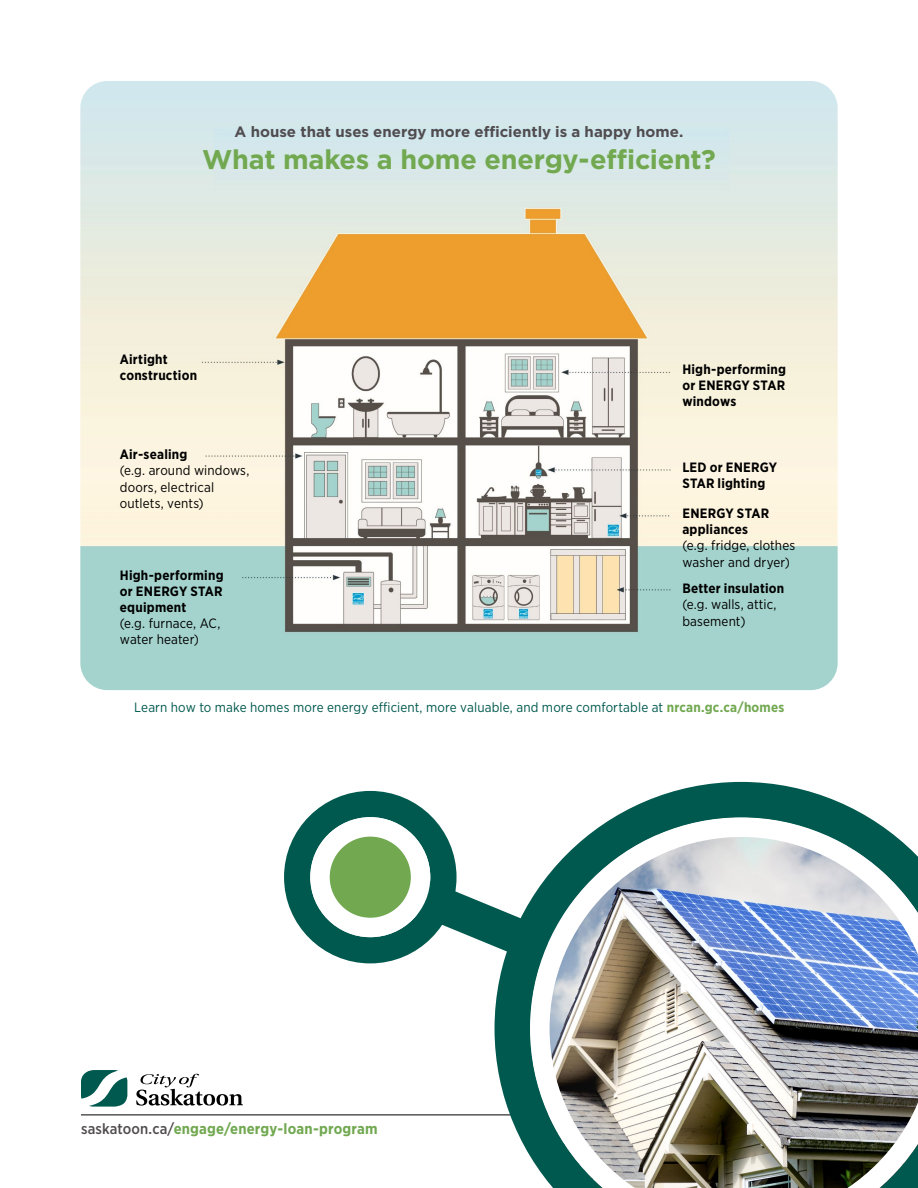
<style>
.page{position:relative;width:918px;height:1188px;background:#fff}
.page>*{position:absolute;margin:0;border:0;box-sizing:border-box;transform-origin:0 0}
.t1{font:700 27px "Gotham";letter-spacing:-.01em;color:#71a850}
.t2{font:700 15px "Gotham";color:#504c4f}
.t3{font:700 15px "Gotham Narrow";letter-spacing:.01em;color:#71a850}
.t4{font:700 13.5px/16.2px "Gotham Narrow";letter-spacing:.015em;color:#000}
.t5{font:13.5px/16.2px "Gotham Narrow";letter-spacing:.01em;color:#000}
.t6{font:13.5px "Gotham Narrow";letter-spacing:.01em;color:#00594e}
.s1{font-weight:700;color:#71a850}
.s2{font-weight:500;color:#504c4f}
</style>
<div class="page">
<img style="left:80px;top:81px;width:758px;height:609px">
<svg style="left:81px;top:1070px;width:46px;height:37px"></svg>
<svg style="left:136px;top:1074px;width:107px;height:32px"></svg>
<hr style="left:81px;top:1115px;width:756px;height:1px;background:#000">
<svg style="left:322px;top:828px;width:173px;height:214px"></svg>
<svg style="left:495px;top:782px;width:373px;height:374px"></svg>
<img style="left:530px;top:817px;width:388px;height:371px">
<div style="left:284px;top:791px;width:173px;height:172px;border:26px solid #00594e;border-radius:50%"></div>
<svg style="left:320px;top:827px;width:101px;height:100px;fill:#71a850"></svg>
<div style="left:310px;top:817px;width:120px;height:120px;border:19px solid #fff;border-radius:50%"></div>
<p class="t2" style="left:235px;top:121px;width:450px">A house that uses energy more efficiently is a happy home.</p>
<p class="t1" style="left:202px;top:142px;width:515px">What makes a home energy-efficient?</p>
<p class="t4" style="left:120px;top:351px;width:79px">Airtight construction</p>
<p class="t4" style="left:120px;top:446px;width:69px">Air-sealing</p>
<p class="t5" style="left:120px;top:462px;width:131px">(e.g. around windows, doors, electrical outlets, vents)</p>
<p class="t4" style="left:120px;top:567px;width:105px;text-align:justify">High-performing or ENERGY STAR equipment</p>
<p class="t5" style="left:120px;top:615px;width:102px">(e.g. furnace, AC, water heater)</p>
<p class="t4" style="left:682px;top:361px;width:105px;text-align:justify">High-performing or ENERGY STAR windows</p>
<p class="t4" style="left:682px;top:459px;width:96px">LED or ENERGY<br>STAR lighting</p>
<p class="t4" style="left:682px;top:505px;width:88px">ENERGY STAR appliances</p>
<p class="t5" style="left:682px;top:537px;width:114px">(e.g. fridge, clothes washer and dryer)</p>
<p class="t4" style="left:682px;top:580px;width:103px">Better insulation</p>
<p class="t5" style="left:682px;top:596px;width:96px">(e.g. walls, attic, basement)</p>
<p class="t6" style="left:134px;top:699px;width:652px">Learn how to make homes more energy efficient, more valuable, and more comfortable at <span class="s1">nrcan.gc.ca/homes</span></p>
<p class="t3" style="left:81px;top:1119px;width:298px"><span class="s2">saskatoon.ca/</span>engage/energy-loan-program</p>
</div>
